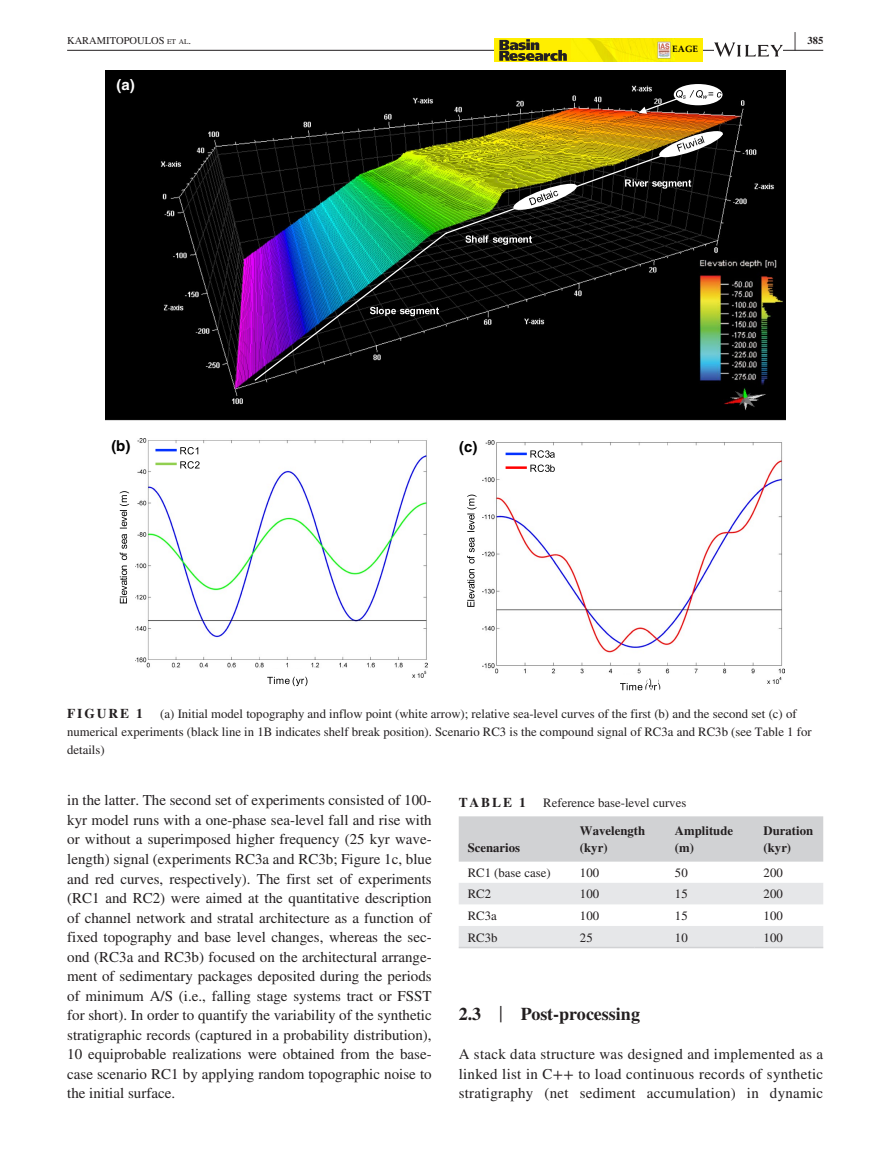
<style>
.page{position:relative;width:893px;height:1174px;background:#fff}
.page>*{position:absolute;margin:0;border:0;box-sizing:border-box;transform-origin:0 0}
.t1{font:700 25.95px "STIX";color:#231f20;scale:.36 1}
.t2{font:700 18px "STIX";color:#231f20}
.t3{font:15px/19.5px "STIX";letter-spacing:.01em;color:#231f20;text-align:justify}
.t4{font:700 15px "Helvetica";color:#000}
.t5{font:700 15px "Helvetica";color:#fff}
.t6{font:700 13.5px "STIX";letter-spacing:.14em;color:#231f20}
.t7{font:12.75px/18px "STIX";color:#231f20}
.t8{font:700 12.75px/17.2px "STIX";color:#231f20}
.t9{font:10.5px "STIX";color:#231f20}
.t10{font:700 10.5px "STIX";color:#231f20}
.t11{font:700 9.15px "Palatino Linotype";color:#000}
.s1{font-size:7.35px}
.s2{font-weight:400;font-size:23.7px}
</style>
<div class="page">
<hr style="left:67px;top:50px;width:756px;height:1px;background:#231f20">
<div style="left:494px;top:38px;width:208px;height:24px;background:#fe0"></div>
<img style="left:571px;top:38px;width:103px;height:24px">
<svg style="left:499px;top:39px;width:68px;height:22px"></svg>
<svg style="left:714px;top:42px;width:69px;height:15px"></svg>
<img style="left:105px;top:70px;width:680px;height:350px">
<img style="left:135px;top:438px;width:292px;height:239px">
<img style="left:483px;top:440px;width:301px;height:243px">
<svg style="left:120px;top:491px;width:9px;height:112px"></svg>
<div style="left:258px;top:669px;width:57px;height:21px;background:#fff"></div>
<svg style="left:267px;top:676px;width:40px;height:10px"></svg>
<svg style="left:467px;top:494px;width:10px;height:113px"></svg>
<div style="left:611px;top:675px;width:58px;height:9px;background:#fff"></div>
<svg style="left:620px;top:678px;width:40px;height:12px"></svg>
<div style="left:674px;top:84px;width:48px;height:21px;background:#fff;border-radius:50%"></div>
<svg style="left:639px;top:90px;width:82px;height:24px"></svg>
<img style="left:253px;top:132px;width:471px;height:250px">
<svg style="left:625px;top:179px;width:66px;height:10px"></svg>
<svg style="left:370px;top:307px;width:69px;height:9px"></svg>
<svg style="left:512px;top:182px;width:66px;height:30px"></svg>
<svg style="left:658px;top:129px;width:66px;height:30px"></svg>
<svg style="left:465px;top:235px;width:67px;height:10px"></svg>
<hr style="left:155px;top:449px;width:22px;height:2px;background:#0432ff">
<hr style="left:155px;top:462px;width:22px;height:3px;background:#91cf50">
<svg style="left:180px;top:447px;width:18px;height:7px"></svg>
<svg style="left:180px;top:461px;width:20px;height:7px"></svg>
<hr style="left:506px;top:452px;width:21px;height:3px;background:#0432ff">
<hr style="left:506px;top:466px;width:21px;height:3px;background:#f00">
<svg style="left:530px;top:450px;width:25px;height:8px"></svg>
<svg style="left:530px;top:464px;width:25px;height:8px"></svg>
<div style="left:459px;top:816px;width:364px;height:45px;background:#d1d2d4"></div>
<svg style="left:459px;top:883px;width:364px;height:63px"></svg>
<hr style="left:459px;top:946px;width:112px;height:2px;background:#d1d2d4">
<hr style="left:571px;top:946px;width:95px;height:2px;background:#d1d2d4">
<hr style="left:666px;top:946px;width:89px;height:2px;background:#d1d2d4">
<hr style="left:755px;top:946px;width:68px;height:2px;background:#d1d2d4">
<p class="t9" style="left:67px;top:33px;width:126px">KARAMITOPOULOS <span class="s1">et al</span> .</p>
<p class="t5" style="left:117px;top:76px;width:20px">(a)</p>
<p class="t4" style="left:111px;top:436px;width:21px">(b)</p>
<p class="t4" style="left:459px;top:437px;width:20px">(c)</p>
<p class="t11" style="left:672px;top:42px;width:27px">EAGE</p>
<h1 class="t1" style="left:794px;top:26px;width:7px">|</h1>
<p class="t10" style="left:807px;top:34px;width:17px">385</p>
<p class="t6" style="left:67px;top:705px;width:77px">FIGURE 1</p>
<p class="t7" style="left:67px;top:705px;width:746px;text-indent:93px">(a) Initial model topography and inflow point (white arrow); relative sea-level curves of the first (b) and the second set (c) of numerical experiments (black line in 1B indicates shelf break position). Scenario RC3 is the compound signal of RC3a and RC3b (see Table 1 for details)</p>
<p class="t3" style="left:67px;top:791px;width:366px">in the latter. The second set of experiments consisted of 100- kyr model runs with a one-phase sea-level fall and rise with or without a superimposed higher frequency (25 kyr wave&shy;length) signal (experiments RC3a and RC3b; Figure 1c, blue and red curves, respectively). The first set of experiments (RC1 and RC2) were aimed at the quantitative description of channel network and stratal architecture as a function of fixed topography and base level changes, whereas the sec&shy;ond (RC3a and RC3b) focused on the architectural arrange&shy;ment of sedimentary packages deposited during the periods of minimum A/S (i.e., falling stage systems tract or FSST for short). In order to quantify the variability of the synthetic stratigraphic records (captured in a probability distribution), 10 equiprobable realizations were obtained from the base&shy;case scenario RC1 by applying random topographic noise to the initial surface.</p>
<p class="t6" style="left:459px;top:794px;width:69px">TABLE 1</p>
<p class="t7" style="left:543px;top:794px;width:145px">Reference base-level curves</p>
<p class="t8" style="left:468px;top:839px;width:54px">Scenarios</p>
<p class="t8" style="left:580px;top:822px;width:67px">Wavelength (kyr)</p>
<p class="t8" style="left:675px;top:822px;width:60px">Amplitude (m)</p>
<p class="t8" style="left:764px;top:822px;width:51px">Duration (kyr)</p>
<p class="t7" style="left:468px;top:864px;width:84px">RC1 (base case)</p>
<p class="t7" style="left:580px;top:864px;width:21px">100</p>
<p class="t7" style="left:675px;top:864px;width:14px">50</p>
<p class="t7" style="left:764px;top:864px;width:21px">200</p>
<p class="t7" style="left:468px;top:886px;width:25px">RC2</p>
<p class="t7" style="left:580px;top:886px;width:21px">100</p>
<p class="t7" style="left:675px;top:886px;width:14px">15</p>
<p class="t7" style="left:764px;top:886px;width:21px">200</p>
<p class="t7" style="left:468px;top:907px;width:31px">RC3a</p>
<p class="t7" style="left:580px;top:907px;width:21px">100</p>
<p class="t7" style="left:675px;top:907px;width:14px">15</p>
<p class="t7" style="left:764px;top:907px;width:21px">100</p>
<p class="t7" style="left:468px;top:929px;width:31px">RC3b</p>
<p class="t7" style="left:580px;top:929px;width:14px">25</p>
<p class="t7" style="left:675px;top:929px;width:14px">10</p>
<p class="t7" style="left:764px;top:929px;width:21px">100</p>
<p class="t2" style="left:459px;top:1003px;width:183px">2.3 <span class="s2">|</span> Post-processing</p>
<p class="t3" style="left:459px;top:1045px;width:366px">A stack data structure was designed and implemented as a linked list in C++ to load continuous records of synthetic stratigraphy (net sediment accumulation) in dynamic</p>
</div>
